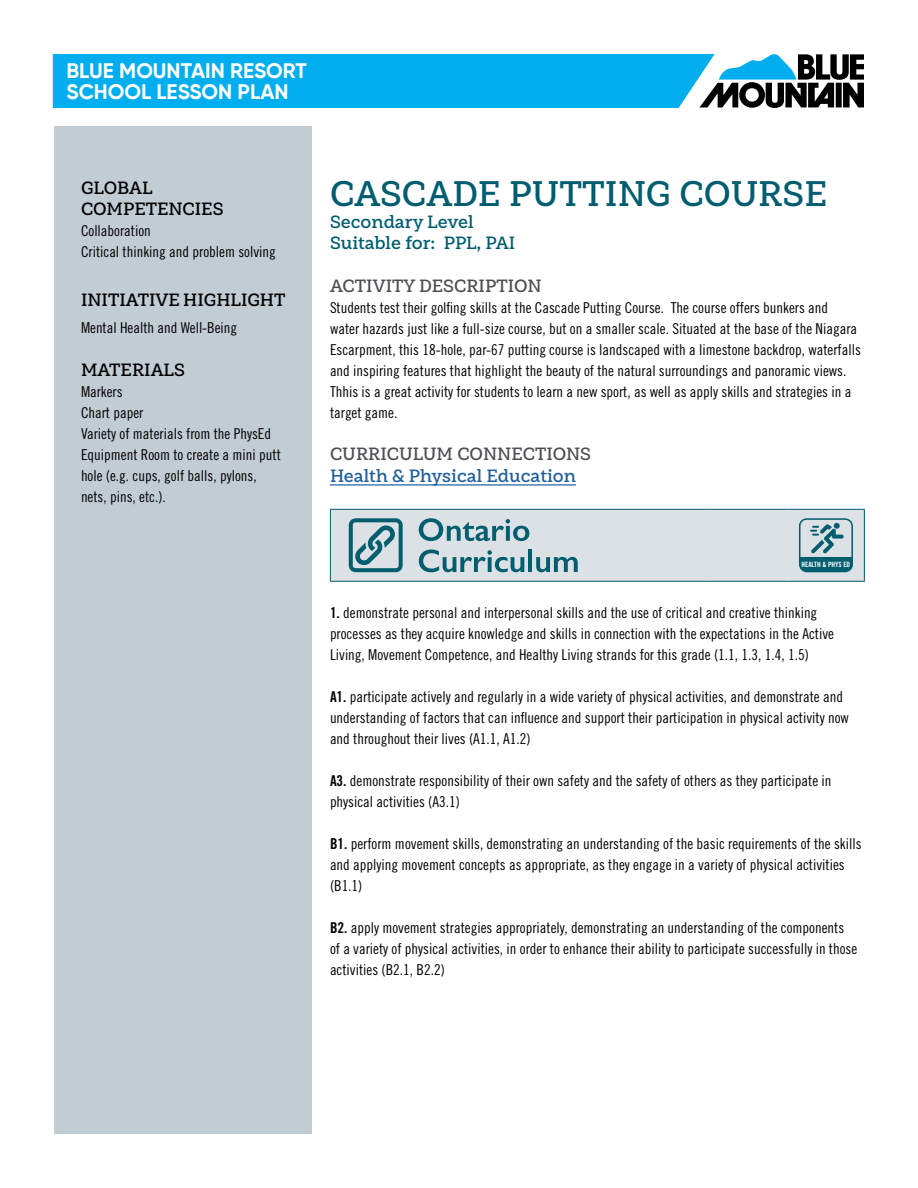
<style>
.page{position:relative;width:918px;height:1188px;background:#fff}
.page>*{position:absolute;margin:0;border:0;box-sizing:border-box;transform-origin:0 0}
.t1{font:600 36px "Weekly";color:#005d6f}
.t2{font:700 21px/21px "Gilroy";color:#fff}
.t3{font:600 18px/21.6px "Weekly";color:#000}
.t4{font:600 18px "Weekly";color:#4e4f53}
.t5{font:600 18px/21.6px "Weekly";color:#005d6f}
.t6{font:600 18px "Weekly";color:#215e9e}
.t7{font:15px/21px "Trade Gothic LT Std Cn 18";color:#000}
.t8{font:7.2px "Trade Gothic LT Std Bd Cn 20";color:#fff}
.s1{font-family:"Trade Gothic LT Std Bd Cn 20"}
</style>
<div class="page">
<svg style="left:53px;top:54px;width:811px;height:54px;background:#16a5db"></svg>
<div style="left:54px;top:127px;width:258px;height:1007px;background:#c1ccd3"></div>
<hr style="left:330px;top:484px;width:246px;height:2px;background:#215e9e">
<hr style="left:788px;top:509px;width:77px;height:1px;background:#005d6f">
<hr style="left:864px;top:510px;width:1px;height:71px;background:#005d6f">
<hr style="left:330px;top:581px;width:304px;height:1px;background:#005d6f">
<hr style="left:634px;top:581px;width:77px;height:1px;background:#005d6f">
<hr style="left:711px;top:581px;width:77px;height:1px;background:#005d6f">
<hr style="left:788px;top:581px;width:77px;height:1px;background:#005d6f">
<svg style="left:330px;top:509px;width:534px;height:72px;background:#bccdd3"></svg>
<h2 class="t2" style="left:67px;top:60px;width:242px">BLUE MOUNTAIN RESORT<br>SCHOOL LESSON PLAN</h2>
<p class="t3" style="left:81px;top:177px;width:144px">GLOBAL<br>COMPETENCIES</p>
<p class="t7" style="left:81px;top:220px;width:196px">Collaboration<br>Critical thinking and problem solving</p>
<p class="t3" style="left:81px;top:289px;width:206px">INITIATIVE HIGHLIGHT</p>
<p class="t7" style="left:81px;top:317px;width:158px">Mental Health and Well-Being</p>
<p class="t3" style="left:81px;top:359px;width:105px">MATERIALS</p>
<p class="t7" style="left:81px;top:380px;width:201px">Markers<br>Chart paper<br>Variety of materials from the PhysEd<br>Equipment Room to create a mini putt hole (e.g. cups, golf balls, pylons, nets, pins, etc.).</p>
<h1 class="t1" style="left:330px;top:173px;width:499px">CASCADE PUTTING COURSE</h1>
<p class="t5" style="left:330px;top:211px;width:187px">Secondary Level<br>Suitable for: PPL, PAI</p>
<p class="t4" style="left:330px;top:275px;width:213px">ACTIVITY DESCRIPTION</p>
<p class="t7" style="left:330px;top:297px;width:532px">Students test their golfing skills at the Cascade Putting Course. The course offers bunkers and water hazards just like a full-size course, but on a smaller scale. Situated at the base of the Niagara Escarpment, this 18-hole, par-67 putting course is landscaped with a limestone backdrop, waterfalls and inspiring features that highlight the beauty of the natural surroundings and panoramic views.<br>Thhis is a great activity for students to learn a new sport, as well as apply skills and strategies in a target game.</p>
<p class="t4" style="left:330px;top:444px;width:263px">CURRICULUM CONNECTIONS</p>
<p class="t6" style="left:330px;top:465px;width:248px">Health &amp; Physical Education</p>
<p class="t8" style="left:801px;top:560px;width:50px">HEALTH &amp; PHYS ED</p>
<p class="t7" style="left:330px;top:602px;width:506px"><span class="s1">1.</span> demonstrate personal and interpersonal skills and the use of critical and creative thinking processes as they acquire knowledge and skills in connection with the expectations in the Active<br>Living, Movement Competence, and Healthy Living strands for this grade (1.1, 1.3, 1.4, 1.5)</p>
<p class="t7" style="left:330px;top:686px;width:520px"><span class="s1">A1.</span> participate actively and regularly in a wide variety of physical activities, and demonstrate and understanding of factors that can influence and support their participation in physical activity now and throughout their lives (A1.1, A1.2)</p>
<p class="t7" style="left:330px;top:770px;width:503px"><span class="s1">A3.</span> demonstrate responsibility of their own safety and the safety of others as they participate in physical activities (A3.1)</p>
<p class="t7" style="left:330px;top:833px;width:533px"><span class="s1">B1.</span> perform movement skills, demonstrating an understanding of the basic requirements of the skills and applying movement concepts as appropriate, as they engage in a variety of physical activities (B1.1)</p>
<p class="t7" style="left:330px;top:917px;width:529px"><span class="s1">B2.</span> apply movement strategies appropriately, demonstrating an understanding of the components of a variety of physical activities, in order to enhance their ability to participate successfully in those activities (B2.1, B2.2)</p>
</div>
